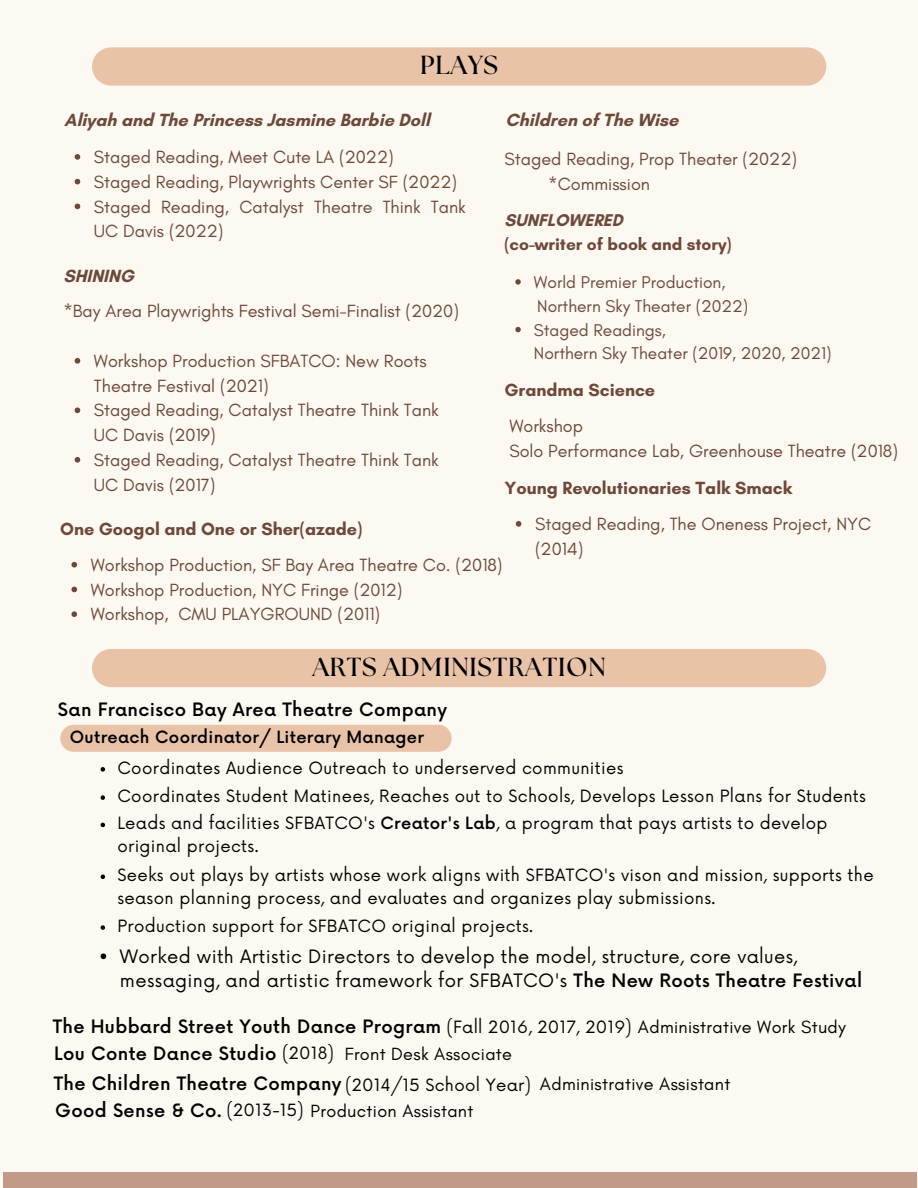
<style>
.page{position:relative;width:918px;height:1188px;background:#fcf9f2}
.page>*{position:absolute;margin:0;border:0;box-sizing:border-box;transform-origin:0 0}
.t1{font:700 26.1px "The Seasons";letter-spacing:.03em;color:#000}
.t2{font:18px/24.8px "Glacial Indifference";color:#6d493b}
.t3{font:500 18px "Now";letter-spacing:.02em;color:#000}
.t4{font:18px/24.8px "Now";letter-spacing:.02em;color:#000}
.t5{font:700 18px "Glacial Indifference";color:#6d493b}
.t6{font:18px "Glacial Indifference";letter-spacing:.02em;color:#000}
.t7{font:17.4px/23.9px "Glacial Indifference";color:#6d493b}
.t8{font:700 17.4px/23.9px "Glacial Indifference";color:#6d493b}
.t9{font:16.5px/22.5px "Now";letter-spacing:.02em;color:#000}
.t10{font:500 16.5px "Now";letter-spacing:.02em;color:#000}
.s1{font-weight:500}
.s2{font-weight:400;font-size:16.5px}
.s3{font-family:"Glacial Indifference";font-weight:400}
.s4{font-family:"Now";font-weight:500}
.s5{font-family:"Now";font-size:16.5px}
</style>
<div class="page">
<div style="left:4px;top:1173px;width:913px;height:15px;background:#c19b87"></div>
<div style="left:92px;top:47px;width:734px;height:39px;background:#e8c3a8"></div>
<svg style="left:75px;top:154px;width:5px;height:6px"></svg>
<svg style="left:75px;top:179px;width:5px;height:5px"></svg>
<svg style="left:75px;top:204px;width:5px;height:5px"></svg>
<svg style="left:515px;top:279px;width:6px;height:6px"></svg>
<svg style="left:515px;top:327px;width:6px;height:5px"></svg>
<svg style="left:75px;top:358px;width:5px;height:6px"></svg>
<svg style="left:75px;top:407px;width:5px;height:6px"></svg>
<svg style="left:75px;top:457px;width:5px;height:6px"></svg>
<svg style="left:71px;top:562px;width:6px;height:6px"></svg>
<svg style="left:71px;top:587px;width:6px;height:5px"></svg>
<svg style="left:71px;top:611px;width:6px;height:6px"></svg>
<svg style="left:516px;top:521px;width:5px;height:6px"></svg>
<div style="left:92px;top:649px;width:734px;height:38px;background:#e8c3a8"></div>
<svg style="left:101px;top:954px;width:5px;height:5px"></svg>
<div style="left:60px;top:725px;width:392px;height:27px;background:#e8c3a8"></div>
<svg style="left:101px;top:795px;width:4px;height:5px"></svg>
<svg style="left:101px;top:767px;width:4px;height:5px"></svg>
<svg style="left:101px;top:823px;width:4px;height:4px"></svg>
<svg style="left:101px;top:875px;width:4px;height:4px"></svg>
<svg style="left:101px;top:925px;width:4px;height:5px"></svg>
<h1 class="t1" style="left:420px;top:53px;width:79px">PLAYS</h1>
<p class="t5" style="left:64px;top:109px;width:367px">Aliyah and The Princess Jasmine Barbie Doll</p>
<p class="t5" style="left:506px;top:109px;width:174px">Children of The Wise</p>
<p class="t2" style="left:94px;top:144px;width:373px">Staged Reading, Meet Cute LA (2022)<br>Staged Reading, Playwrights Center SF (2022)<br>Staged Reading, Catalyst Theatre Think Tank UC Davis (2022)</p>
<p class="t2" style="left:548px;top:146px;width:250px;text-indent:-44px">Staged Reading, Prop Theater (2022) *Commission</p>
<p class="t8" style="left:505px;top:208px;width:229px">SUNFLOWERED<br>(co-writer of book and story)</p>
<p class="t5" style="left:63px;top:265px;width:72px">SHINING</p>
<p class="t7" style="left:534px;top:270px;width:193px">World Premier Production,</p>
<p class="t7" style="left:534px;top:318px;width:299px">Staged Readings,<br>Northern Sky Theater (2019, 2020, 2021)</p>
<p class="t7" style="left:537px;top:294px;width:212px">Northern Sky Theater (2022)</p>
<p class="t2" style="left:63px;top:299px;width:397px">*Bay Area Playwrights Festival Semi-Finalist (2020)</p>
<p class="t2" style="left:94px;top:348px;width:346px">Workshop Production SFBATCO: New Roots<br>Theatre Festival (2021)<br>Staged Reading, Catalyst Theatre Think Tank<br>UC Davis (2019)<br>Staged Reading, Catalyst Theatre Think Tank<br>UC Davis (2017)</p>
<p class="t5" style="left:505px;top:379px;width:152px">Grandma Science</p>
<p class="t2" style="left:509px;top:414px;width:390px">Workshop<br>Solo Performance Lab, Greenhouse Theatre (2018)</p>
<p class="t5" style="left:505px;top:477px;width:289px">Young Revolutionaries Talk Smack</p>
<p class="t2" style="left:535px;top:511px;width:338px">Staged Reading, The Oneness Project, NYC (2014)</p>
<p class="t5" style="left:60px;top:518px;width:304px">One Googol and One or Sher(azade)</p>
<p class="t2" style="left:91px;top:552px;width:413px">Workshop Production, SF Bay Area Theatre Co. (2018)<br>Workshop Production, NYC Fringe (2012)<br>Workshop, CMU PLAYGROUND (2011)</p>
<h1 class="t1" style="left:312px;top:655px;width:295px">ARTS ADMINISTRATION</h1>
<p class="t3" style="left:58px;top:700px;width:391px">San Francisco Bay Area Theatre Company</p>
<p class="t10" style="left:70px;top:728px;width:356px">Outreach Coordinator/ Literary Manager</p>
<p class="t9" style="left:117px;top:786px;width:750px">Coordinates Student Matinees, Reaches out to Schools, Develops Lesson Plans for Students</p>
<p class="t9" style="left:117px;top:757px;width:508px">Coordinates Audience Outreach to underserved communities</p>
<p class="t9" style="left:117px;top:813px;width:712px">Leads and facilities SFBATCO's <span class="s1">Creator's Lab</span>, a program that pays artists to develop original projects.</p>
<p class="t9" style="left:117px;top:865px;width:758px">Seeks out plays by artists whose work aligns with SFBATCO's vison and mission, supports the season planning process, and evaluates and organizes play submissions.</p>
<p class="t9" style="left:117px;top:916px;width:417px">Production support for SFBATCO original projects.</p>
<p class="t4" style="left:120px;top:945px;width:744px">Worked with Artistic Directors to develop the model, structure, core values, messaging, and artistic framework for SFBATCO's <span class="s1">The New Roots Theatre Festival</span></p>
<p class="t3" style="left:53px;top:1017px;width:795px">The Hubbard Street Youth Dance Program <span class="s2">(Fall 2016, 2017, 2019)</span> <span class="s3">Administrative Work Study</span></p>
<p class="t3" style="left:54px;top:1044px;width:281px">Lou Conte Dance Studio <span class="s2">(2018)</span></p>
<p class="t6" style="left:345px;top:1043px;width:169px">Front Desk Associate</p>
<p class="t3" style="left:54px;top:1074px;width:479px">The Children Theatre Company <span class="s2">(2014/15 School Year)</span></p>
<p class="t6" style="left:55px;top:1100px;width:420px"><span class="s4">Good Sense &amp; Co.</span> <span class="s5">(2013-15)</span> Production Assistant</p>
<p class="t6" style="left:540px;top:1073px;width:192px">Administrative Assistant</p>
</div>
